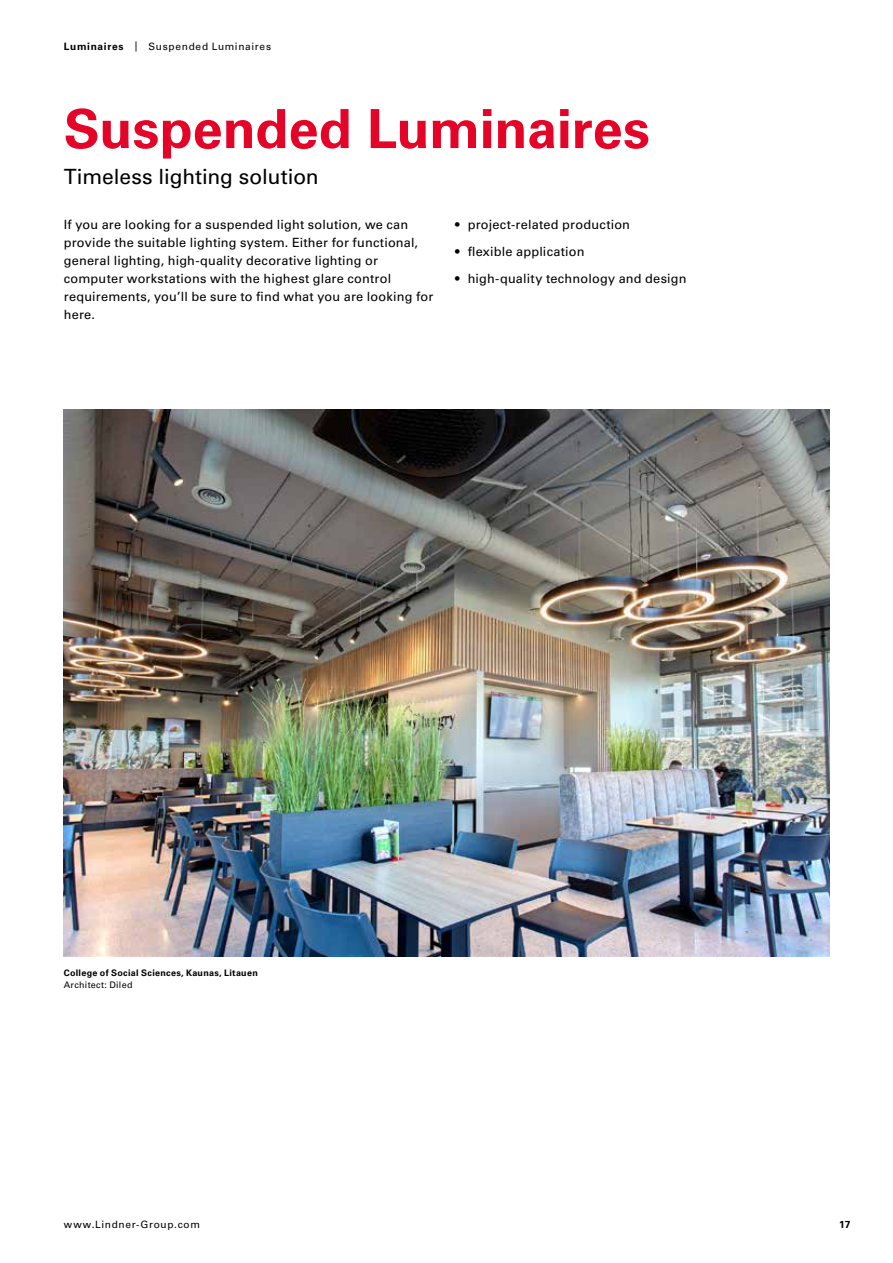
<style>
.page{position:relative;width:893px;height:1263px;background:#fff}
.page>*{position:absolute;margin:0;border:0;box-sizing:border-box;transform-origin:0 0}
.t1{font:700 54px "Univers LT Pro 65";letter-spacing:-.005em;color:#e40428}
.t2{font:21px "Univers LT Pro 55 Roman";letter-spacing:-.005em;color:#000}
.t3{font:12.75px/18px "Univers LT Pro 55 Roman";letter-spacing:.015em;color:#000}
.t4{font:10.2px "Univers LT Pro 55 Roman";letter-spacing:.07em;color:#000}
.t5{font:700 10.2px "Univers LT Pro 65";color:#000}
.t6{font:700 9px "Univers LT Pro 65";letter-spacing:.03em;color:#000}
.t7{font:9px "Univers LT Pro 55 Roman";letter-spacing:.035em;color:#000}
.s1{font-family:"Univers LT Pro 65";font-weight:700}
</style>
<div class="page">
<img style="left:64px;top:409px;width:765px;height:547px">
<p class="t4" style="left:64px;top:39px;width:209px"><span class="s1">Luminaires</span> | Suspended Luminaires</p>
<h1 class="t1" style="left:64px;top:91px;width:588px">Suspended Luminaires</h1>
<h2 class="t2" style="left:64px;top:162px;width:257px">Timeless lighting solution</h2>
<p class="t3" style="left:64px;top:215px;width:371px">If you are looking for a suspended light solution, we can provide the suitable lighting system. Either for functional, general lighting, high-quality decorative lighting or computer workstations with the highest glare control requirements, you’ll be sure to find what you are looking for here.</p>
<p class="t3" style="left:455px;top:215px;width:177px">• project-related production</p>
<p class="t3" style="left:455px;top:242px;width:131px">• flexible application</p>
<p class="t3" style="left:455px;top:269px;width:233px">• high-quality technology and design</p>
<p class="t6" style="left:64px;top:967px;width:196px">College of Social Sciences, Kaunas, Litauen</p>
<p class="t7" style="left:64px;top:979px;width:70px">Architect: Diled</p>
<p class="t4" style="left:64px;top:1217px;width:138px">www.Lindner-Group.com</p>
<p class="t5" style="left:839px;top:1217px;width:13px">17</p>
</div>
